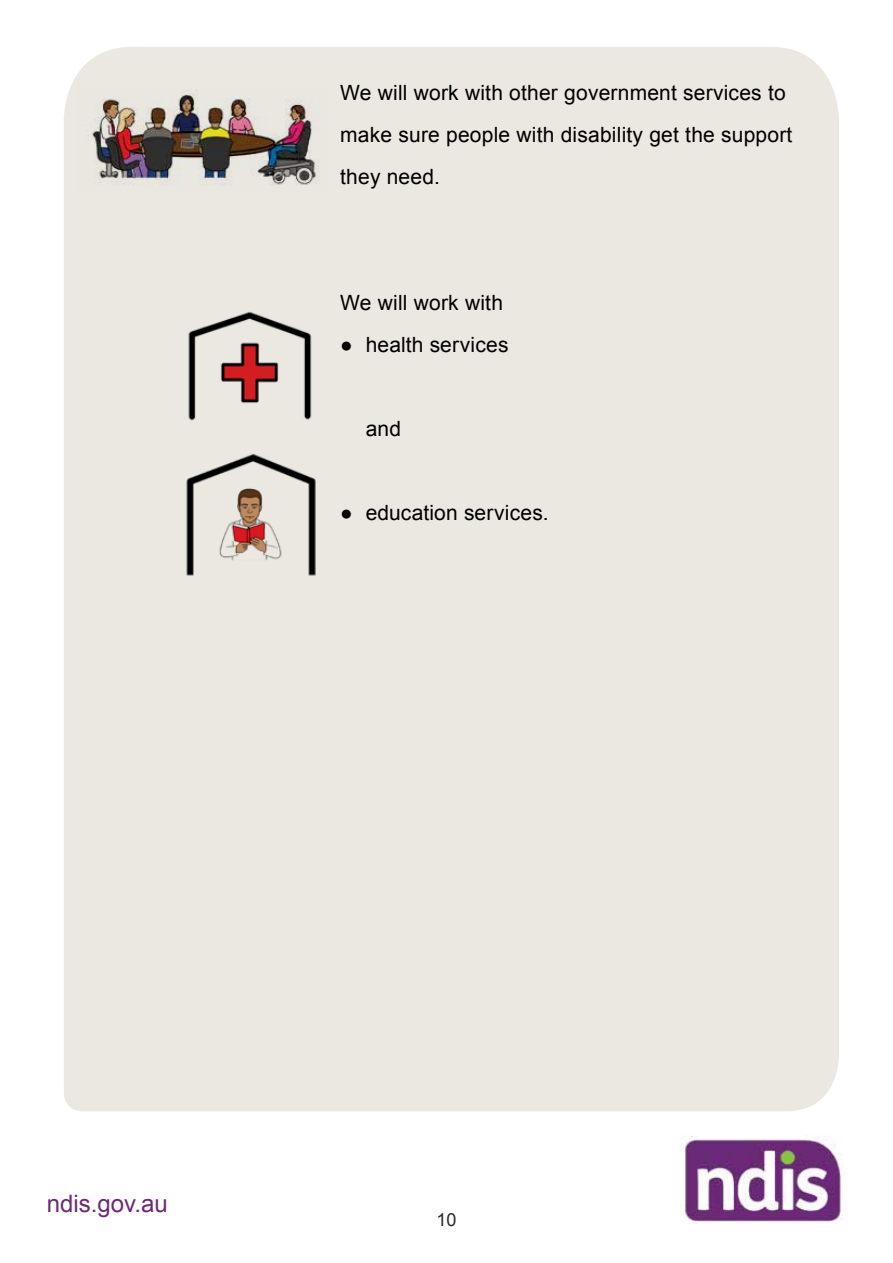
<style>
.page{position:relative;width:893px;height:1263px;background:#fff}
.page>*{position:absolute;margin:0;border:0;box-sizing:border-box;transform-origin:0 0}
.t1{font:24px "Arial";color:#6b2976}
.t2{font:21px/42px "Arial";letter-spacing:.01em;color:#000}
.t3{font:18px "Arial";color:#292829}
</style>
<div class="page">
<img style="left:680px;top:1136px;width:162px;height:87px">
<div style="left:64px;top:47px;width:775px;height:1064px;background:#ebe8e2"></div>
<img style="left:180px;top:306px;width:139px;height:122px">
<img style="left:181px;top:449px;width:138px;height:130px">
<img style="left:78px;top:82px;width:256px;height:111px">
<p class="t2" style="left:340px;top:72px;width:454px">We will work with other government services to make sure people with disability get the support they need.</p>
<p class="t2" style="left:340px;top:282px;width:164px">We will work with</p>
<p class="t2" style="left:340px;top:324px;width:170px">● health services</p>
<p class="t2" style="left:366px;top:408px;width:37px">and</p>
<p class="t2" style="left:340px;top:492px;width:210px">● education services.</p>
<p class="t1" style="left:47px;top:1188px;width:122px">ndis.gov.au</p>
<p class="t3" style="left:436px;top:1208px;width:22px">10</p>
</div>
